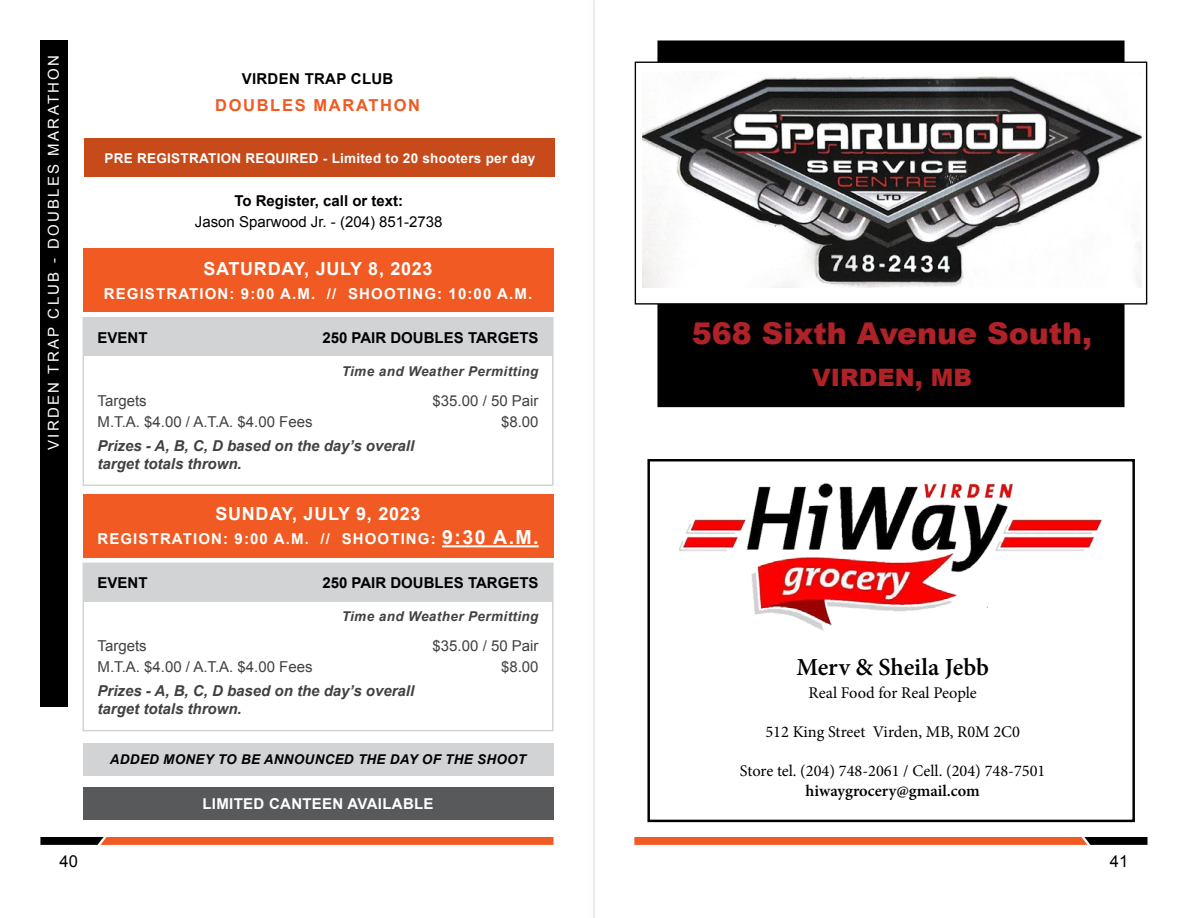
<style>
.page{position:relative;width:1188px;height:918px;background:#fff}
.page>*{position:absolute;margin:0;border:0;box-sizing:border-box;transform-origin:0 0}
.t1{font:900 30px "Arial";color:#af2228}
.t2{font:600 24.45px "Minion Pro";letter-spacing:-.005em;color:#000}
.t3{font:900 24px "Arial";color:#af2228}
.t4{font:700 18px "Arial";letter-spacing:.04em;color:#fff}
.t5{font:700 16.5px "Arial";letter-spacing:.1em;color:#f15a22}
.t6{font:16.5px "Arial";color:#000}
.t7{font:16.35px "Minion Pro";color:#000}
.t8{font:600 16.35px "Minion Pro";color:#000}
.t9{font:italic 700 15px/18px "Arial";color:#414042}
.t10{font:15px "Arial";color:#414042}
.t11{font:700 15px "Arial";letter-spacing:.075em;color:#fff}
.t12{font:700 15px "Arial";color:#000}
.t13{font:15px "Arial";letter-spacing:.15em;color:#fff}
.t14{font:15px "Arial";color:#000}
.t15{font:700 15px "Arial";letter-spacing:.02em;color:#fff}
.t16{font:700 15px "Arial";letter-spacing:.02em;color:#000}
.t17{font:700 13.5px "Arial";letter-spacing:.02em;color:#fff}
.t18{font:italic 700 13.5px "Arial";letter-spacing:.03em;color:#414042}
.t19{font:italic 700 13.5px "Arial";letter-spacing:.02em;color:#000}
.s1{font-size:19.5px}
</style>
<div class="page">
<svg style="left:634px;top:837px;width:514px;height:8px;background:#d55322"></svg>
<svg style="left:40px;top:837px;width:514px;height:8px;background:#d55322"></svg>
<div style="left:40px;top:40px;width:27px;height:667px;background:#000"></div>
<div style="left:83px;top:317px;width:470px;height:39px;background:#d1d3d4"></div>
<div style="left:83px;top:563px;width:470px;height:38px;background:#d1d3d4"></div>
<div style="left:83px;top:317px;width:471px;height:169px;border:2px solid #d1d3d4"></div>
<div style="left:83px;top:563px;width:471px;height:168px;border:2px solid #d1d3d4"></div>
<div style="left:83px;top:787px;width:471px;height:33px;background:#58595b"></div>
<div style="left:83px;top:743px;width:471px;height:32px;background:#d1d3d4"></div>
<div style="left:83px;top:248px;width:471px;height:64px;background:#f15a22"></div>
<div style="left:83px;top:494px;width:471px;height:64px;background:#f15a22"></div>
<hr style="left:442px;top:545px;width:97px;height:2px;background:#fff">
<div style="left:84px;top:139px;width:471px;height:38px;background:#c74a1b"></div>
<img style="left:679px;top:483px;width:423px;height:148px">
<div style="left:647px;top:459px;width:488px;height:363px;border:2px solid #000"></div>
<div style="left:658px;top:41px;width:466px;height:365px;background:#000"></div>
<div style="left:635px;top:62px;width:512px;height:242px;background:#fff"></div>
<div style="left:635px;top:62px;width:512px;height:243px;border:1px solid #000"></div>
<img style="left:643px;top:72px;width:499px;height:215px">
<hr style="left:593px;top:0;width:2px;height:918px;background:#e6e7e8">
<p class="t13" style="left:44px;top:450px;width:396px;rotate:-90deg">VIRDEN TRAP CLUB - DOUBLES MARATHON</p>
<p class="t16" style="left:242px;top:69px;width:153px">VIRDEN TRAP CLUB</p>
<p class="t5" style="left:215px;top:95px;width:207px">DOUBLES MARATHON</p>
<p class="t17" style="left:105px;top:149px;width:432px">PRE REGISTRATION REQUIRED - Limited to 20 shooters per day</p>
<p class="t12" style="left:234px;top:191px;width:170px">To Register, call or text:</p>
<p class="t14" style="left:195px;top:212px;width:249px">Jason Sparwood Jr. - (204) 851-2738</p>
<p class="t4" style="left:203px;top:256px;width:231px">SATURDAY, JULY 8, 2023</p>
<p class="t11" style="left:104px;top:283px;width:430px">REGISTRATION: 9:00 A.M. // SHOOTING: 10:00 A.M.</p>
<p class="t12" style="left:98px;top:328px;width:52px">EVENT</p>
<p class="t12" style="left:322px;top:328px;width:218px">250 PAIR DOUBLES TARGETS</p>
<p class="t18" style="left:342px;top:363px;width:198px">Time and Weather Permitting</p>
<p class="t10" style="left:98px;top:391px;width:51px">Targets</p>
<p class="t10" style="left:433px;top:391px;width:107px">$35.00 / 50 Pair</p>
<p class="t10" style="left:98px;top:412px;width:217px">M.T.A. $4.00 / A.T.A. $4.00 Fees</p>
<p class="t10" style="left:501px;top:412px;width:39px">$8.00</p>
<p class="t9" style="left:98px;top:437px;width:318px">Prizes - A, B, C, D based on the day’s overall target totals thrown.</p>
<p class="t4" style="left:215px;top:502px;width:207px">SUNDAY, JULY 9, 2023</p>
<p class="t11" style="left:97px;top:529px;width:443px">REGISTRATION: 9:00 A.M. // SHOOTING: <span class="s1">9:30 A.M.</span></p>
<p class="t12" style="left:98px;top:573px;width:52px">EVENT</p>
<p class="t12" style="left:322px;top:573px;width:218px">250 PAIR DOUBLES TARGETS</p>
<p class="t18" style="left:342px;top:608px;width:198px">Time and Weather Permitting</p>
<p class="t10" style="left:98px;top:636px;width:51px">Targets</p>
<p class="t10" style="left:433px;top:636px;width:107px">$35.00 / 50 Pair</p>
<p class="t10" style="left:98px;top:657px;width:217px">M.T.A. $4.00 / A.T.A. $4.00 Fees</p>
<p class="t10" style="left:501px;top:657px;width:39px">$8.00</p>
<p class="t9" style="left:98px;top:683px;width:318px">Prizes - A, B, C, D based on the day’s overall target totals thrown.</p>
<p class="t19" style="left:110px;top:751px;width:418px">ADDED MONEY TO BE ANNOUNCED THE DAY OF THE SHOOT</p>
<p class="t15" style="left:203px;top:794px;width:233px">LIMITED CANTEEN AVAILABLE</p>
<h1 class="t1" style="left:692px;top:311px;width:402px">568 Sixth Avenue South,</h1>
<h3 class="t3" style="left:812px;top:360px;width:161px">VIRDEN, MB</h3>
<h2 class="t2" style="left:797px;top:650px;width:194px">Merv &amp; Sheila Jebb</h2>
<p class="t7" style="left:809px;top:682px;width:170px">Real Food for Real People</p>
<p class="t7" style="left:765px;top:721px;width:256px">512 King Street Virden, MB, R0M 2C0</p>
<p class="t7" style="left:740px;top:760px;width:307px">Store tel. (204) 748-2061 / Cell. (204) 748-7501</p>
<p class="t8" style="left:806px;top:779px;width:176px">hiwaygrocery@gmail.com</p>
<p class="t6" style="left:60px;top:851px;width:20px">40</p>
<p class="t6" style="left:1110px;top:851px;width:20px">41</p>
</div>
